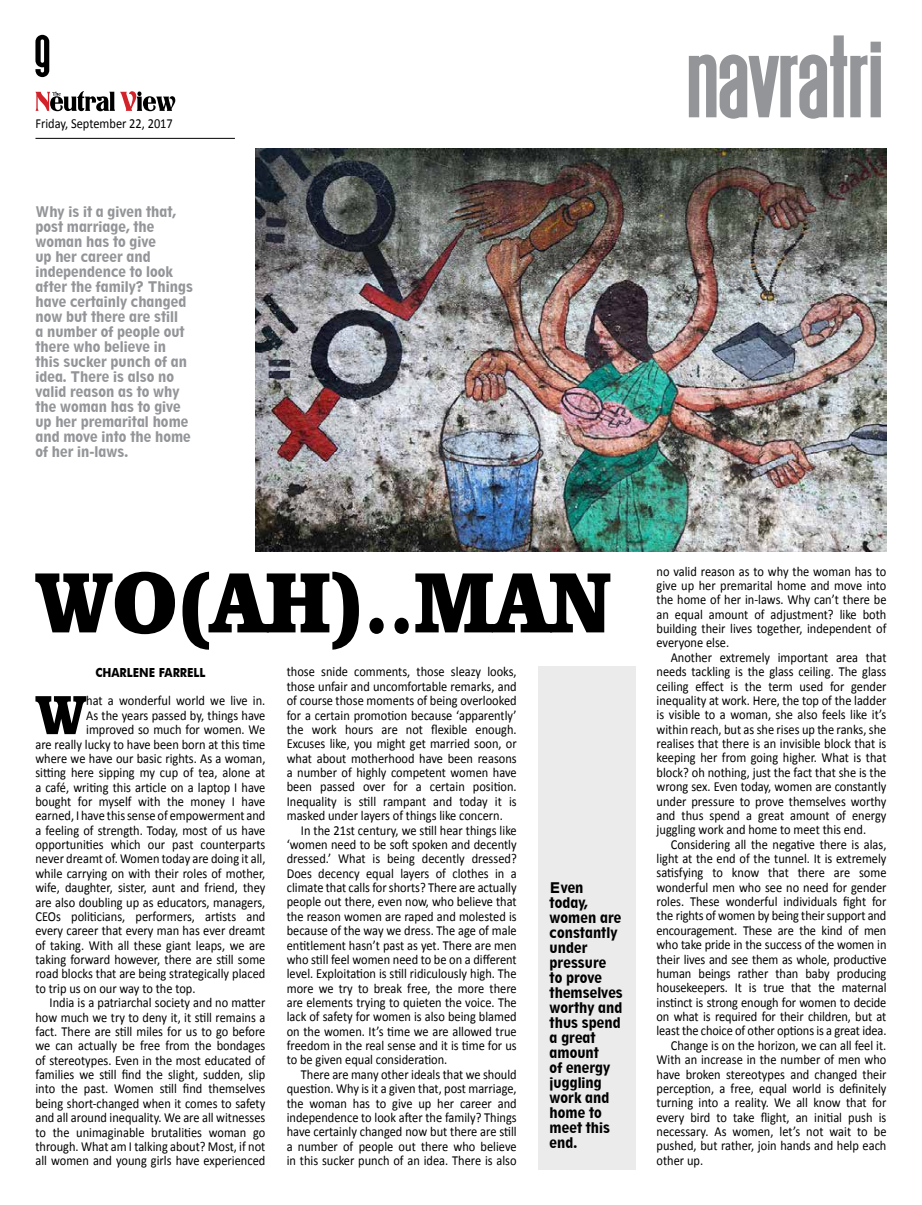
<style>
.page{position:relative;width:922px;height:1205px;background:#fff}
.page>*{position:absolute;margin:0;border:0;box-sizing:border-box;transform-origin:0 0}
.t1{font:125px "Deutschlander";color:#939598}
.t2{font:900 87.88px "Clarendon BT";letter-spacing:.035em;color:#000;scale:.88 1}
.t3{font:62.5px "Deutschlander";color:#000}
.t4{font:900 56.62px "Clarendon BT";color:#000;scale:.9 1}
.t5{font:13.75px/14.4px "Calibri";color:#000;text-align:justify;scale:.9 1}
.t6{font:800 condensed 13.75px/15px "Geometric 212 BT";color:#939598}
.t7{font:800 condensed 13.75px/15px "Geometric 212 BT";color:#000}
.t8{font:700 12.5px "Futura BT";color:#000;scale:.9 1}
</style>
<div class="page">
<hr style="left:35px;top:138px;width:200px;height:1px;background:#000">
<svg style="left:35px;top:91px;width:140px;height:20px"></svg>
<div style="left:538px;top:666px;width:97px;height:503px;background:#ebebec"></div>
<img style="left:255px;top:149px;width:631px;height:402px">
<h3 class="t3" style="left:35px;top:24px;width:17px">9</h3>
<p class="t5" style="left:35px;top:115px;width:154px">Friday, September 22, 2017</p>
<p class="t6" style="left:35px;top:204px;width:159px">Why is it a given that, post marriage, the woman has to give<br>up her career and independence to look after the family? Things have certainly changed now but there are still<br>a number of people out there who believe in this sucker punch of an idea. There is also no valid reason as to why the woman has to give up her premarital home and move into the home of her in-laws.</p>
<h1 class="t1" style="left:688px;top:12px;width:196px">navratri</h1>
<h2 class="t2" style="left:35px;top:548px;width:656px">WO (AH)..MAN</h2>
<p class="t8" style="left:95px;top:664px;width:124px">CHARLENE FARRELL</p>
<h3 class="t4" style="left:36px;top:679px;width:58px">W</h3>
<p class="t5" style="left:86px;top:693px;width:200px">hat a wonderful world we live in.</p>
<p class="t5" style="left:86px;top:707px;width:200px">As the years passed by, things have</p>
<p class="t5" style="left:86px;top:722px;width:200px">improved so much for women. We</p>
<p class="t5" style="left:35px;top:736px;width:257px">are really lucky to have been born at this time</p>
<p class="t5" style="left:35px;top:751px;width:257px">where we have our basic rights. As a woman,</p>
<p class="t5" style="left:35px;top:765px;width:257px">sitting here sipping my cup of tea, alone at</p>
<p class="t5" style="left:35px;top:779px;width:257px">a café, writing this article on a laptop I have</p>
<p class="t5" style="left:35px;top:794px;width:257px">bought for myself with the money I have</p>
<p class="t5" style="left:35px;top:808px;width:257px">earned, I have this sense of empowerment and</p>
<p class="t5" style="left:35px;top:822px;width:257px">a feeling of strength. Today, most of us have</p>
<p class="t5" style="left:35px;top:837px;width:257px">opportunities which our past counterparts</p>
<p class="t5" style="left:35px;top:851px;width:257px">never dreamt of. Women today are doing it all,</p>
<p class="t5" style="left:35px;top:866px;width:257px">while carrying on with their roles of mother,</p>
<p class="t5" style="left:35px;top:880px;width:257px">wife, daughter, sister, aunt and friend, they</p>
<p class="t5" style="left:35px;top:894px;width:257px">are also doubling up as educators, managers,</p>
<p class="t5" style="left:35px;top:909px;width:257px">CEOs politicians, performers, artists and</p>
<p class="t5" style="left:35px;top:923px;width:257px">every career that every man has ever dreamt</p>
<p class="t5" style="left:35px;top:937px;width:257px">of taking. With all these giant leaps, we are</p>
<p class="t5" style="left:35px;top:952px;width:257px">taking forward however, there are still some</p>
<p class="t5" style="left:35px;top:966px;width:257px">road blocks that are being strategically placed</p>
<p class="t5" style="left:35px;top:980px;width:179px">to trip us on our way to the top.</p>
<p class="t5" style="left:50px;top:995px;width:241px">India is a patriarchal society and no matter</p>
<p class="t5" style="left:35px;top:1009px;width:257px">how much we try to deny it, it still remains a</p>
<p class="t5" style="left:35px;top:1024px;width:257px">fact. There are still miles for us to go before</p>
<p class="t5" style="left:35px;top:1038px;width:257px">we can actually be free from the bondages</p>
<p class="t5" style="left:35px;top:1052px;width:257px">of stereotypes. Even in the most educated of</p>
<p class="t5" style="left:35px;top:1067px;width:257px">families we still find the slight, sudden, slip</p>
<p class="t5" style="left:35px;top:1081px;width:257px">into the past. Women still find themselves</p>
<p class="t5" style="left:35px;top:1095px;width:257px">being short-changed when it comes to safety</p>
<p class="t5" style="left:35px;top:1110px;width:257px">and all around inequality. We are all witnesses</p>
<p class="t5" style="left:35px;top:1124px;width:257px">to the unimaginable brutalities woman go</p>
<p class="t5" style="left:35px;top:1139px;width:257px">through. What am I talking about? Most, if not</p>
<p class="t5" style="left:35px;top:1153px;width:257px">all women and young girls have experienced</p>
<p class="t5" style="left:287px;top:664px;width:257px">those snide comments, those sleazy looks, those unfair and uncomfortable remarks, and of course those moments of being overlooked for a certain promotion because ‘apparently’ the work hours are not flexible enough.<br>Excuses like, you might get married soon, or what about motherhood have been reasons a number of highly competent women have been passed over for a certain position.<br>Inequality is still rampant and today it is masked under layers of things like concern.</p>
<p class="t5" style="left:287px;top:822px;width:257px;text-indent:14px">In the 21st century, we still hear things like ‘women need to be soft spoken and decently dressed.’ What is being decently dressed?<br>Does decency equal layers of clothes in a climate that calls for shorts? There are actually people out there, even now, who believe that the reason women are raped and molested is because of the way we dress. The age of male entitlement hasn’t past as yet. There are men who still feel women need to be on a different level. Exploitation is still ridiculously high. The more we try to break free, the more there are elements trying to quieten the voice. The lack of safety for women is also being blamed on the women. It’s time we are allowed true freedom in the real sense and it is time for us to be given equal consideration.</p>
<p class="t5" style="left:287px;top:1066px;width:257px;text-indent:14px">There are many other ideals that we should question. Why is it a given that, post marriage, the woman has to give up her career and independence to look after the family? Things have certainly changed now but there are still a number of people out there who believe in this sucker punch of an idea. There is also</p>
<p class="t7" style="left:549px;top:880px;width:75px">Even today, women are constantly under pressure<br>to prove themselves worthy and thus spend a great amount<br>of energy juggling work and home to meet this end.</p>
<p class="t5" style="left:656px;top:563px;width:257px">no valid reason as to why the woman has to give up her premarital home and move into the home of her in-laws. Why can’t there be an equal amount of adjustment? like both building their lives together, independent of everyone else.</p>
<p class="t5" style="left:656px;top:650px;width:257px;text-indent:14px">Another extremely important area that needs tackling is the glass ceiling. The glass ceiling effect is the term used for gender inequality at work. Here, the top of the ladder is visible to a woman, she also feels like it’s within reach, but as she rises up the ranks, she realises that there is an invisible block that is keeping her from going higher. What is that block? oh nothing, just the fact that she is the wrong sex. Even today, women are constantly under pressure to prove themselves worthy and thus spend a great amount of energy juggling work and home to meet this end.</p>
<p class="t5" style="left:670px;top:836px;width:241px">Considering all the negative there is alas,</p>
<p class="t5" style="left:656px;top:851px;width:257px">light at the end of the tunnel. It is extremely</p>
<p class="t5" style="left:656px;top:865px;width:257px">satisfying to know that there are some</p>
<p class="t5" style="left:656px;top:879px;width:257px">wonderful men who see no need for gender</p>
<p class="t5" style="left:656px;top:894px;width:257px">roles. These wonderful individuals fight for</p>
<p class="t5" style="left:656px;top:908px;width:257px">the rights of women by being their support and</p>
<p class="t5" style="left:656px;top:923px;width:257px">encouragement. These are the kind of men</p>
<p class="t5" style="left:656px;top:937px;width:257px">who take pride in the success of the women in</p>
<p class="t5" style="left:656px;top:951px;width:257px">their lives and see them as whole, productive</p>
<p class="t5" style="left:656px;top:966px;width:257px">human beings rather than baby producing</p>
<p class="t5" style="left:656px;top:980px;width:257px">housekeepers. It is true that the maternal</p>
<p class="t5" style="left:656px;top:994px;width:257px">instinct is strong enough for women to decide</p>
<p class="t5" style="left:656px;top:1009px;width:257px">on what is required for their children, but at</p>
<p class="t5" style="left:656px;top:1023px;width:257px">least the choice of other options is a great idea.</p>
<p class="t5" style="left:670px;top:1037px;width:241px">Change is on the horizon, we can all feel it.</p>
<p class="t5" style="left:656px;top:1052px;width:257px">With an increase in the number of men who</p>
<p class="t5" style="left:656px;top:1066px;width:257px">have broken stereotypes and changed their</p>
<p class="t5" style="left:656px;top:1081px;width:257px">perception, a free, equal world is definitely</p>
<p class="t5" style="left:656px;top:1095px;width:257px">turning into a reality. We all know that for</p>
<p class="t5" style="left:656px;top:1109px;width:257px">every bird to take flight, an initial push is</p>
<p class="t5" style="left:656px;top:1124px;width:257px">necessary. As women, let’s not wait to be</p>
<p class="t5" style="left:656px;top:1138px;width:257px">pushed, but rather, join hands and help each</p>
<p class="t5" style="left:656px;top:1152px;width:53px">other up.</p>
</div>
